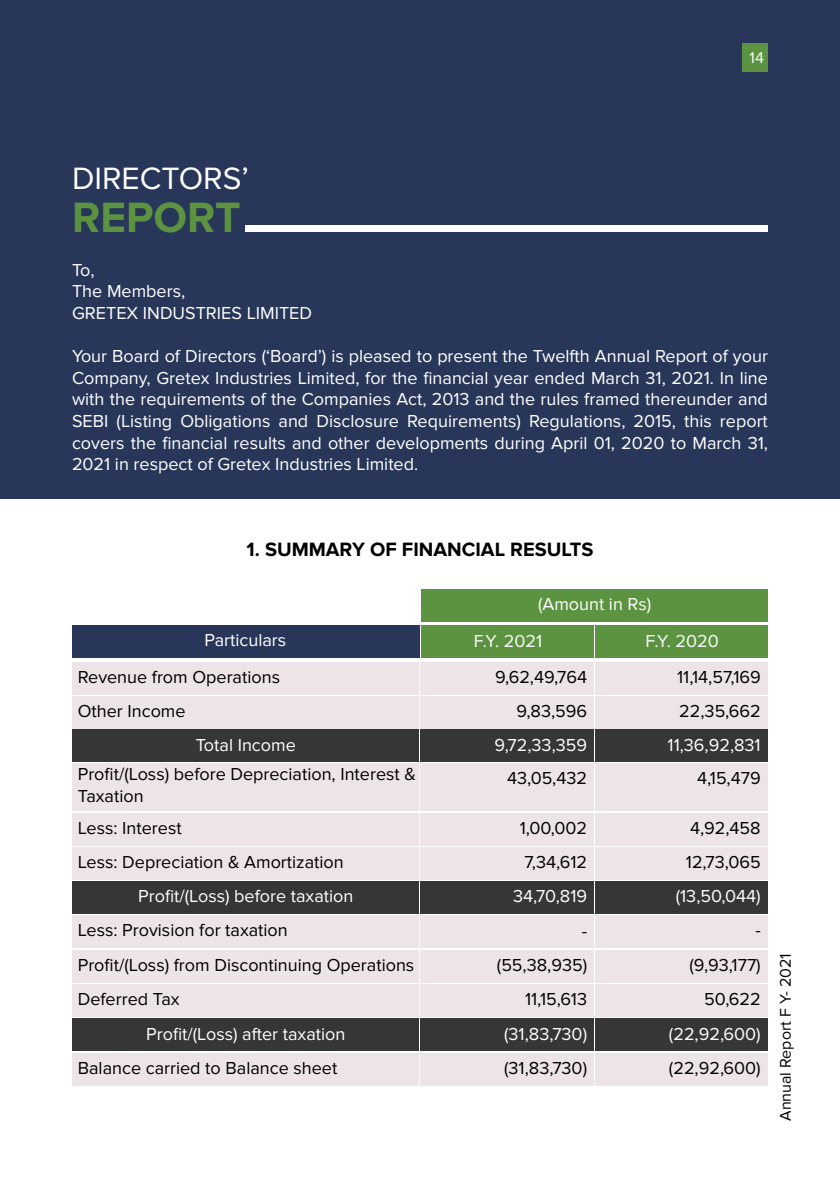
<style>
.page{position:relative;width:840px;height:1191px;background:#fff}
.page>*{position:absolute;margin:0;border:0;box-sizing:border-box;transform-origin:0 0}
.t1{font:700 44px "Proxima Nova";color:#5c9340}
.t2{font:32px "Proxima Nova";color:#fff}
.t3{font:700 20px "Proxima Nova";color:#000}
.t4{font:18px/21.6px "Proxima Nova";color:#fff}
.t5{font:18px/34.4px "Proxima Nova";color:#000;text-align:right}
.t6{font:16px "Proxima Nova";color:#000}
.t7{font:16px "Proxima Nova";color:#fff}
.s1{color:#283759}
</style>
<div class="page">
<div style="left:0;top:0;width:840px;height:498px;background:#283759"></div>
<div style="left:245px;top:225px;width:523px;height:7px;background:#fff"></div>
<div style="left:72px;top:626px;width:347px;height:32px;background:#283759"></div>
<div style="left:421px;top:626px;width:172px;height:32px;background:#5c9340"></div>
<div style="left:595px;top:626px;width:173px;height:32px;background:#5c9340"></div>
<div style="left:421px;top:590px;width:347px;height:32px;background:#5c9340"></div>
<div style="left:72px;top:662px;width:347px;height:33px;background:#e9dee3"></div>
<div style="left:72px;top:763px;width:347px;height:48px;background:#e9dee3"></div>
<div style="left:72px;top:696px;width:347px;height:32px;background:#e9dee3"></div>
<div style="left:72px;top:847px;width:347px;height:33px;background:#e9dee3"></div>
<div style="left:72px;top:950px;width:347px;height:32px;background:#e9dee3"></div>
<div style="left:72px;top:984px;width:347px;height:33px;background:#e9dee3"></div>
<div style="left:72px;top:1053px;width:347px;height:33px;background:#e9dee3"></div>
<div style="left:72px;top:813px;width:347px;height:32px;background:#e9dee3"></div>
<div style="left:72px;top:915px;width:347px;height:33px;background:#e9dee3"></div>
<div style="left:72px;top:729px;width:347px;height:33px;background:#363636"></div>
<div style="left:72px;top:881px;width:347px;height:32px;background:#363636"></div>
<div style="left:72px;top:1019px;width:347px;height:32px;background:#363636"></div>
<div style="left:420px;top:662px;width:173px;height:33px;background:#e9dee3"></div>
<div style="left:420px;top:763px;width:173px;height:48px;background:#e9dee3"></div>
<div style="left:420px;top:696px;width:173px;height:32px;background:#e9dee3"></div>
<div style="left:420px;top:847px;width:173px;height:33px;background:#e9dee3"></div>
<div style="left:420px;top:950px;width:173px;height:32px;background:#e9dee3"></div>
<div style="left:420px;top:984px;width:173px;height:33px;background:#e9dee3"></div>
<div style="left:420px;top:1053px;width:173px;height:33px;background:#e9dee3"></div>
<div style="left:420px;top:813px;width:173px;height:32px;background:#e9dee3"></div>
<div style="left:420px;top:915px;width:173px;height:33px;background:#e9dee3"></div>
<div style="left:420px;top:729px;width:173px;height:33px;background:#363636"></div>
<div style="left:420px;top:881px;width:173px;height:32px;background:#363636"></div>
<div style="left:420px;top:1019px;width:173px;height:32px;background:#363636"></div>
<div style="left:595px;top:662px;width:173px;height:33px;background:#e9dee3"></div>
<div style="left:595px;top:763px;width:173px;height:48px;background:#e9dee3"></div>
<div style="left:595px;top:696px;width:173px;height:32px;background:#e9dee3"></div>
<div style="left:595px;top:847px;width:173px;height:33px;background:#e9dee3"></div>
<div style="left:595px;top:950px;width:173px;height:32px;background:#e9dee3"></div>
<div style="left:595px;top:984px;width:173px;height:33px;background:#e9dee3"></div>
<div style="left:595px;top:1053px;width:173px;height:33px;background:#e9dee3"></div>
<div style="left:595px;top:813px;width:173px;height:32px;background:#e9dee3"></div>
<div style="left:595px;top:915px;width:173px;height:33px;background:#e9dee3"></div>
<div style="left:595px;top:729px;width:173px;height:33px;background:#363636"></div>
<div style="left:595px;top:881px;width:173px;height:32px;background:#363636"></div>
<div style="left:595px;top:1019px;width:173px;height:32px;background:#363636"></div>
<div style="left:742px;top:43px;width:26px;height:29px;background:#5c9340"></div>
<p class="t7" style="left:749px;top:48px;width:16px">14</p>
<h2 class="t2" style="left:72px;top:160px;width:204px">DIRECTORS’<span class="s1">S’</span></h2>
<h1 class="t1" style="left:72px;top:192px;width:170px">REPORT</h1>
<p class="t4" style="left:72px;top:259px;width:241px">To,<br>The Members,<br>GRETEX INDUSTRIES LIMITED</p>
<p class="t4" style="left:72px;top:346px;width:697px;text-align:justify">Your Board of Directors (‘Board’) is pleased to present the Twelfth Annual Report of your Company, Gretex Industries Limited, for the financial year ended March 31, 2021. In line with the requirements of the Companies Act, 2013 and the rules framed thereunder and SEBI (Listing Obligations and Disclosure Requirements) Regulations, 2015, this report covers the financial results and other developments during April 01, 2020 to March 31, 2021 in respect of Gretex Industries Limited.</p>
<p class="t3" style="left:246px;top:538px;width:348px">1. SUMMARY OF FINANCIAL RESULTS</p>
<p class="t4" style="left:204px;top:629px;width:83px">Particulars</p>
<p class="t4" style="left:474px;top:586px;width:179px;line-height:36.6px;text-indent:64px">(Amount in Rs)<br>F.Y. 2021</p>
<p class="t4" style="left:645px;top:630px;width:75px">F.Y. 2020</p>
<p class="t5" style="left:78px;top:660px;width:204px">Revenue from Operations</p>
<p class="t5" style="left:495px;top:660px;width:94px">9,62,49,764</p>
<p class="t5" style="left:677px;top:660px;width:85px">11,14,57,169</p>
<p class="t5" style="left:78px;top:694px;width:109px">Other Income</p>
<p class="t5" style="left:516px;top:694px;width:72px">9,83,596</p>
<p class="t5" style="left:679px;top:694px;width:83px">22,35,662</p>
<p class="t4" style="left:196px;top:734px;width:102px">Total Income</p>
<p class="t4" style="left:494px;top:734px;width:94px">9,72,33,359</p>
<p class="t4" style="left:667px;top:734px;width:95px">11,36,92,831</p>
<p class="t5" style="left:78px;top:764px;width:340px;line-height:21.6px;text-align:left">Profit/(Loss) before Depreciation, Interest &amp;<br>Taxation</p>
<p class="t5" style="left:78px;top:811px;width:105px">Less: Interest</p>
<p class="t5" style="left:507px;top:761px;width:82px">43,05,432</p>
<p class="t5" style="left:519px;top:811px;width:69px">1,00,002</p>
<p class="t5" style="left:697px;top:761px;width:65px">4,15,479</p>
<p class="t5" style="left:690px;top:811px;width:72px">4,92,458</p>
<p class="t5" style="left:78px;top:845px;width:267px">Less: Depreciation &amp; Amortization</p>
<p class="t5" style="left:524px;top:845px;width:64px">7,34,612</p>
<p class="t5" style="left:686px;top:845px;width:76px">12,73,065</p>
<p class="t4" style="left:138px;top:885px;width:217px">Profit/(Loss) before taxation</p>
<p class="t4" style="left:513px;top:885px;width:76px">34,70,819</p>
<p class="t4" style="left:675px;top:885px;width:86px">(13,50,044)</p>
<p class="t5" style="left:78px;top:913px;width:211px">Less: Provision for taxation</p>
<p class="t5" style="left:581px;top:914px;width:7px">-</p>
<p class="t5" style="left:755px;top:913px;width:7px">-</p>
<p class="t5" style="left:78px;top:948px;width:338px;text-align:left">Profit/(Loss) from Discontinuing Operations<br>Deferred Tax</p>
<p class="t5" style="left:497px;top:948px;width:92px">(55,38,935)<br>11,15,613</p>
<p class="t5" style="left:689px;top:948px;width:73px">(9,93,177)<br>50,622</p>
<p class="t4" style="left:146px;top:1023px;width:201px">Profit/(Loss) after taxation</p>
<p class="t4" style="left:504px;top:1023px;width:84px">(31,83,730)</p>
<p class="t4" style="left:669px;top:1023px;width:93px">(22,92,600)</p>
<p class="t5" style="left:78px;top:1051px;width:261px">Balance carried to Balance sheet</p>
<p class="t5" style="left:504px;top:1051px;width:84px">(31,83,730)</p>
<p class="t5" style="left:669px;top:1051px;width:93px">(22,92,600)</p>
<p class="t6" style="left:776px;top:1121px;width:169px;rotate:-90deg">Annual Report F Y- 2021</p>
</div>
